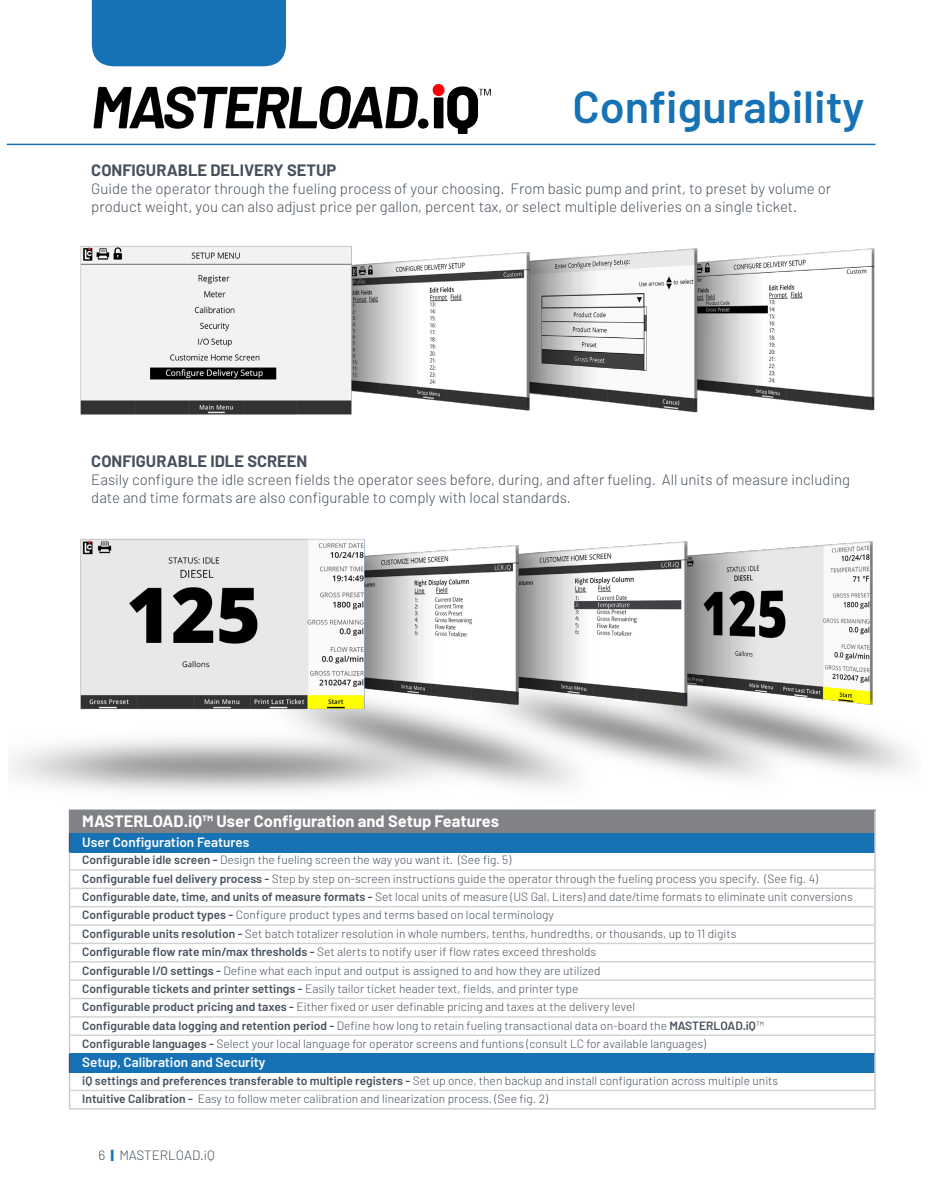
<style>
.page{position:relative;width:932px;height:1202px;background:#fff}
.page>*{position:absolute;margin:0;border:0;box-sizing:border-box;transform-origin:0 0}
.t1{font:600 45px "Barlow";color:#1772b5}
.t2{font:700 16.5px "Barlow";color:#47515c}
.t3{font:700 16.5px "Barlow";color:#fff}
.t4{font:300 15px/18px "Barlow";color:#47515c}
.t5{font:600 13.5px "Barlow";color:#fff}
.t6{font:300 13.5px "Barlow";color:#47515c}
.t7{font:300 12px "Barlow";color:#47515c}
.s1{font-weight:600}
.s2{font-weight:900;color:#1772b5}
</style>
<div class="page">
<div style="left:92px;top:0;width:194px;height:66px;background:#1772b5"></div>
<hr style="left:7px;top:144px;width:868px;height:1px;background:#1772b5">
<img style="left:9px;top:538px;width:900px;height:255px">
<img style="left:80px;top:245px;width:795px;height:170px">
<div style="left:70px;top:810px;width:805px;height:23px;background:#808285"></div>
<div style="left:70px;top:833px;width:805px;height:19px;background:#1772b5"></div>
<div style="left:70px;top:1053px;width:805px;height:19px;background:#1772b5"></div>
<hr style="left:70px;top:869px;width:804px;height:1px;background:#d1d2d4">
<hr style="left:70px;top:887px;width:804px;height:2px;background:#d1d2d4">
<hr style="left:70px;top:906px;width:804px;height:1px;background:#d1d2d4">
<hr style="left:70px;top:924px;width:804px;height:1px;background:#d1d2d4">
<hr style="left:70px;top:942px;width:804px;height:2px;background:#d1d2d4">
<hr style="left:70px;top:961px;width:804px;height:1px;background:#d1d2d4">
<hr style="left:70px;top:979px;width:804px;height:1px;background:#d1d2d4">
<hr style="left:70px;top:997px;width:804px;height:2px;background:#d1d2d4">
<hr style="left:70px;top:1016px;width:804px;height:1px;background:#d1d2d4">
<hr style="left:70px;top:1034px;width:804px;height:2px;background:#d1d2d4">
<hr style="left:70px;top:1089px;width:804px;height:2px;background:#d1d2d4">
<hr style="left:69px;top:809px;width:806px;height:2px;background:#81858e">
<svg style="left:874px;top:811px;width:1px;height:297px"></svg>
<svg style="left:69px;top:811px;width:1px;height:297px"></svg>
<hr style="left:69px;top:1108px;width:806px;height:1px;background:#cbcbcf">
<img style="left:93px;top:84px;width:398px;height:49px">
<p class="t1" style="left:572px;top:79px;width:294px">Configurability</p>
<p class="t2" style="left:91px;top:160px;width:246px">CONFIGURABLE DELIVERY SETUP</p>
<p class="t4" style="left:91px;top:179px;width:741px">Guide the operator through the fueling process of your choosing. From basic pump and print, to preset by volume or product weight, you can also adjust price per gallon, percent tax, or select multiple deliveries on a single ticket.</p>
<p class="t2" style="left:91px;top:451px;width:218px">CONFIGURABLE IDLE SCREEN</p>
<p class="t4" style="left:91px;top:470px;width:760px">Easily configure the idle screen fields the operator sees before, during, and after fueling. All units of measure including date and time formats are also configurable to comply with local standards.</p>
<p class="t3" style="left:82px;top:811px;width:418px">MASTERLOAD.iQ™ User Configuration and Setup Features</p>
<p class="t5" style="left:82px;top:833px;width:169px">User Configuration Features</p>
<p class="t7" style="left:82px;top:852px;width:430px"><span class="s1">Configurable idle screen -</span> Design the fueling screen the way you want it. (See fig. 5)</p>
<p class="t7" style="left:82px;top:871px;width:737px"><span class="s1">Configurable fuel delivery process -</span> Step by step on-screen instructions guide the operator through the fueling process you specify. (See fig. 4)</p>
<p class="t7" style="left:82px;top:889px;width:772px"><span class="s1">Configurable date, time, and units of measure formats -</span> Set local units of measure (US Gal, Liters) and date/time formats to eliminate unit conversions</p>
<p class="t7" style="left:82px;top:907px;width:473px"><span class="s1">Configurable product types -</span> Configure product types and terms based on local terminology</p>
<p class="t7" style="left:82px;top:926px;width:655px"><span class="s1">Configurable units resolution -</span> Set batch totalizer resolution in whole numbers, tenths, hundredths, or thousands, up to 11 digits</p>
<p class="t7" style="left:82px;top:944px;width:515px"><span class="s1">Configurable flow rate min/max thresholds -</span> Set alerts to notify user if flow rates exceed thresholds</p>
<p class="t7" style="left:82px;top:962px;width:520px"><span class="s1">Configurable I/O settings -</span> Define what each input and output is assigned to and how they are utilized</p>
<p class="t7" style="left:82px;top:981px;width:497px"><span class="s1">Configurable tickets and printer settings -</span> Easily tailor ticket header text, fields, and printer type</p>
<p class="t7" style="left:82px;top:999px;width:554px"><span class="s1">Configurable product pricing and taxes -</span> Either fixed or user definable pricing and taxes at the delivery level</p>
<p class="t7" style="left:82px;top:1017px;width:683px"><span class="s1">Configurable data logging and retention period -</span> Define how long to retain fueling transactional data on-board the <span class="s1">MASTERLOAD.iQ</span>™</p>
<p class="t7" style="left:82px;top:1036px;width:625px"><span class="s1">Configurable languages -</span> Select your local language for operator screens and funtions (consult LC for available languages)</p>
<p class="t5" style="left:82px;top:1053px;width:185px">Setup, Calibration and Security</p>
<p class="t7" style="left:82px;top:1073px;width:697px"><span class="s1">iQ settings and preferences transferable to multiple registers -</span> Set up once, then backup and install configuration across multiple units</p>
<p class="t7" style="left:82px;top:1091px;width:467px"><span class="s1">Intuitive Calibration -</span> Easy to follow meter calibration and linearization process. (See fig. 2)</p>
<p class="t6" style="left:99px;top:1146px;width:118px">6 <span class="s2">|</span> MASTERLOAD.iQ</p>
</div>
